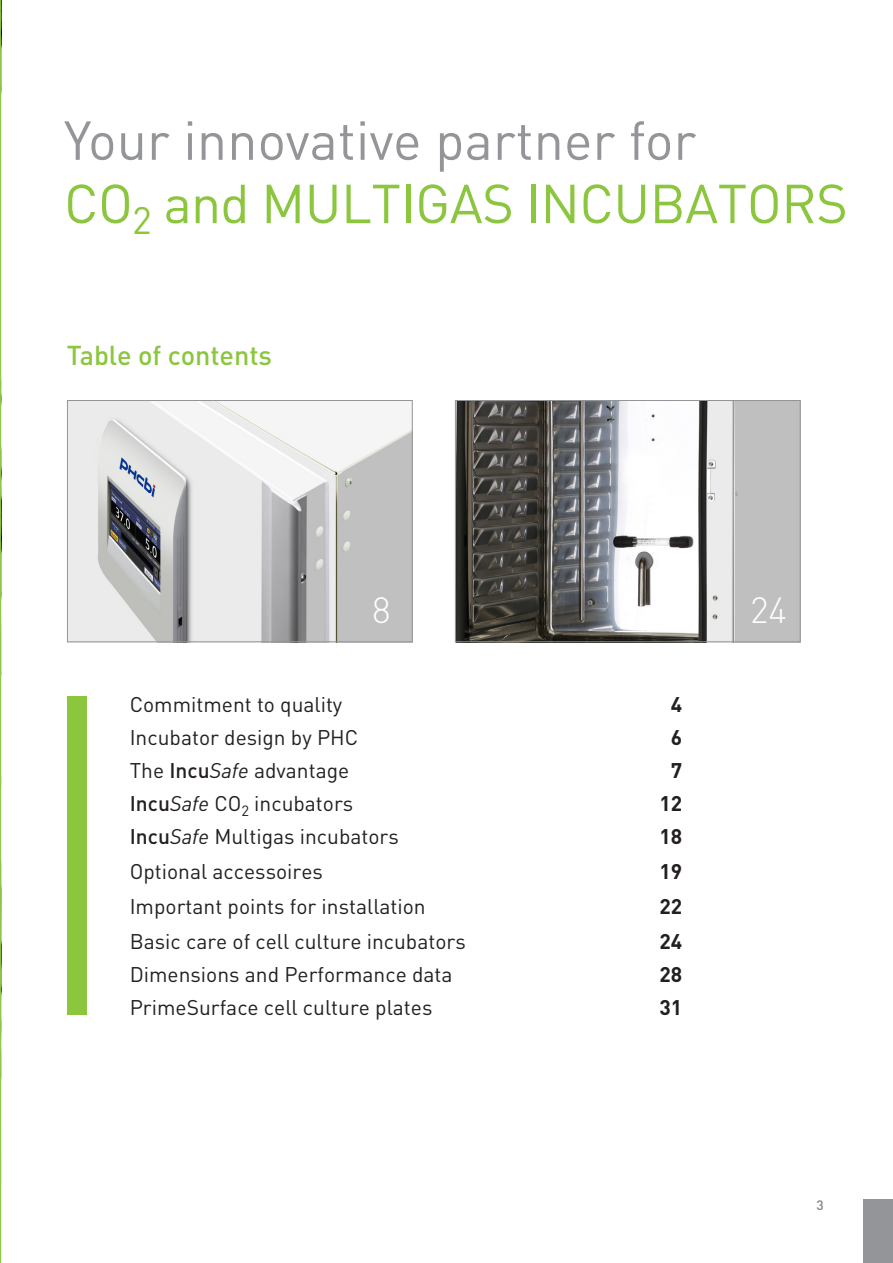
<style>
.page{position:relative;width:893px;height:1263px;background:#fff}
.page>*{position:absolute;margin:0;border:0;box-sizing:border-box;transform-origin:0 0}
.Normaal{font:54px "DINOT";color:#939598}
.Normaal-2{font:54px "DINOT";letter-spacing:-.01em;color:#8bc63e}
.Normaal-3{font:300 36px "DIN Pro";color:#fff}
.Normaal-4{font:500 27px "DINOT";color:#8bc63e}
.Normaal-5{font:21px "DINOT";color:#231f20}
.Normaal-6{font:700 21px "DINOT";color:#231f20}
.Normaal-7{font:500 13.5px "DINOT";color:#808285}
.s1{font-weight:500}
.s2{font-style:italic}
</style>
<div class="page">
<hr style="left:0;top:0;width:1px;height:1263px;background:#8bc63e">
<img style="left:457px;top:402px;width:341px;height:238px">
<div style="left:455px;top:400px;width:345px;height:242px;border:1px solid #939598"></div>
<img style="left:69px;top:402px;width:342px;height:238px">
<div style="left:67px;top:400px;width:346px;height:242px;border:1px solid #939598"></div>
<div style="left:67px;top:696px;width:20px;height:319px;background:#8bc63e"></div>
<div style="left:863px;top:1199px;width:30px;height:64px;background:#939598"></div>
<p class="Normaal" style="left:64px;top:107px;width:634px">Your innovative partner for</p>
<p class="Normaal-2" style="left:64px;top:170px;width:785px">CO<sub>2</sub> and MULTIGAS INCUBATORS</p>
<p class="Normaal-4" style="left:67px;top:338px;width:207px">Table of contents</p>
<p class="Normaal-3" style="left:372px;top:583px;width:20px">8</p>
<p class="Normaal-5" style="left:130px;top:692px;width:214px">Commitment to quality</p>
<p class="Normaal-6" style="left:671px;top:691px;width:13px">4</p>
<p class="Normaal-5" style="left:130px;top:725px;width:230px">Incubator design by PHC</p>
<p class="Normaal-6" style="left:671px;top:724px;width:13px">6</p>
<p class="Normaal-5" style="left:130px;top:758px;width:221px">The <span class="s1">Incu</span><span class="s2">Safe</span> advantage</p>
<p class="Normaal-6" style="left:671px;top:757px;width:13px">7</p>
<p class="Normaal-5" style="left:130px;top:791px;width:225px"><span class="s1">Incu</span><span class="s2">Safe</span> CO<sub>2</sub> incubators</p>
<p class="Normaal-6" style="left:659px;top:790px;width:24px">12</p>
<p class="Normaal-5" style="left:130px;top:824px;width:271px"><span class="s1">Incu</span><span class="s2">Safe</span> Multigas incubators</p>
<p class="Normaal-6" style="left:659px;top:823px;width:24px">18</p>
<p class="Normaal-5" style="left:130px;top:858px;width:195px">Optional accessoires</p>
<p class="Normaal-6" style="left:659px;top:858px;width:24px">19</p>
<p class="Normaal-5" style="left:130px;top:893px;width:298px">Important points for installation</p>
<p class="Normaal-6" style="left:659px;top:893px;width:24px">22</p>
<p class="Normaal-5" style="left:130px;top:928px;width:338px">Basic care of cell culture incubators</p>
<p class="Normaal-6" style="left:659px;top:927px;width:24px">24</p>
<p class="Normaal-5" style="left:130px;top:961px;width:324px">Dimensions and Performance data</p>
<p class="Normaal-6" style="left:659px;top:960px;width:24px">28</p>
<p class="Normaal-5" style="left:130px;top:994px;width:304px">PrimeSurface cell culture plates</p>
<p class="Normaal-6" style="left:659px;top:993px;width:24px">31</p>
<p class="Normaal-3" style="left:750px;top:583px;width:39px">24</p>
<p class="Normaal-7" style="left:816px;top:1196px;width:9px">3</p>
</div>
